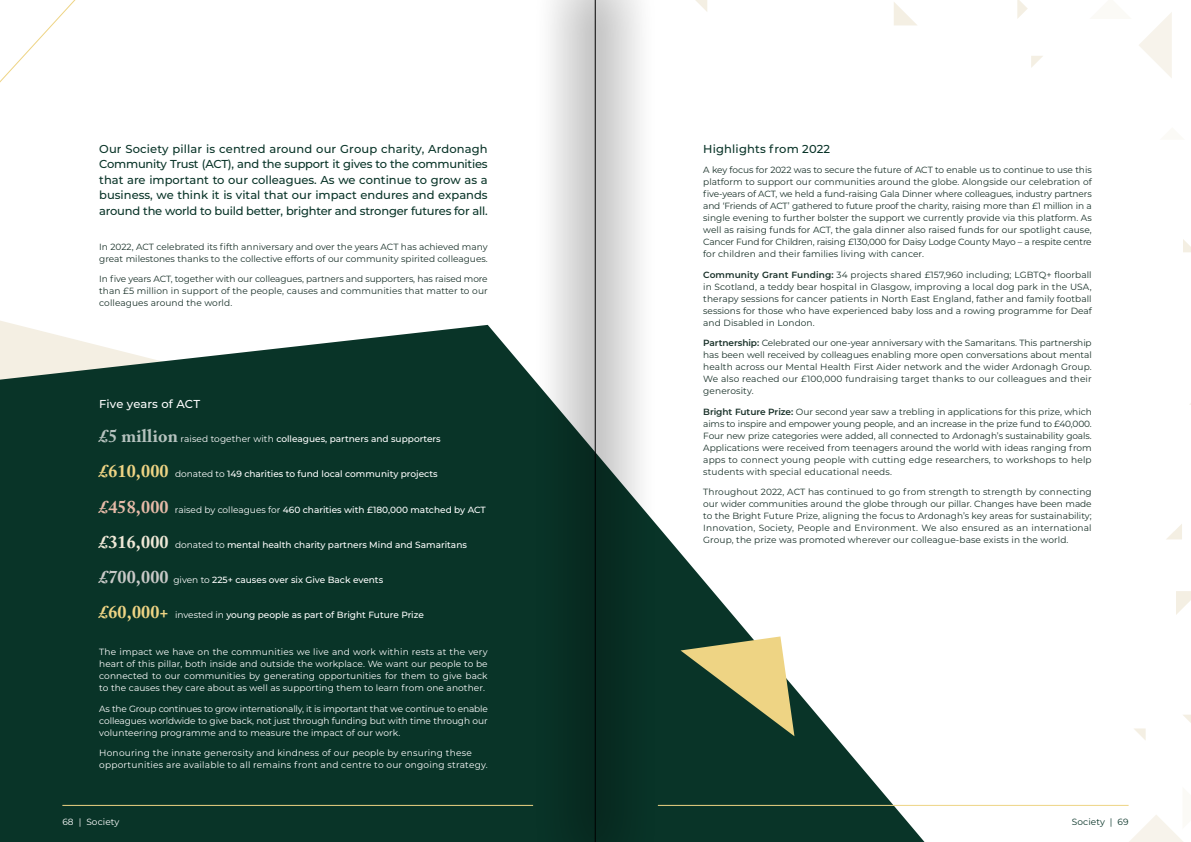
<style>
.page{position:relative;width:1191px;height:842px;background:#fff}
.page>*{position:absolute;margin:0;border:0;box-sizing:border-box;transform-origin:0 0}
.t1{font:500 11.5px/15.5px "Montserrat";letter-spacing:-.02em;color:#093428;text-align:justify}
.t2{font:500 11.5px "Montserrat";letter-spacing:.015em;color:#093428}
.t3{font:500 11.5px "Montserrat";letter-spacing:.005em;color:#fff}
.t4{font:9px/12px "Montserrat";letter-spacing:.005em;color:#183028;text-align:justify}
.t5{font:9px/12px "Montserrat";letter-spacing:.015em;color:#fff;text-align:justify}
.t6{font:500 9px "Montserrat";color:#fff}
.t7{font:9px "Montserrat";letter-spacing:.01em;color:#093428}
.s1{font-family:"Adobe Caslon Pro";font-weight:700;font-size:18px;color:#b5c2be}
.s2{font-weight:400}
.s3{font-family:"Adobe Caslon Pro";font-weight:700;font-size:18px;color:#eed484}
.s4{font-family:"Adobe Caslon Pro";font-weight:700;font-size:18px;color:#e6baa8}
.s5{font-family:"Adobe Caslon Pro";font-weight:700;font-size:18px;color:#efe8d7}
.s6{font-family:"Adobe Caslon Pro";font-weight:700;font-size:18px;color:#c8c9c7}
.s7{font-weight:600}
</style>
<div class="page">
<svg style="left:1176px;top:591px;width:15px;height:24px"></svg>
<svg style="left:1122px;top:804px;width:61px;height:38px"></svg>
<svg style="left:1167px;top:524px;width:15px;height:15px"></svg>
<svg style="left:1134px;top:728px;width:11px;height:12px"></svg>
<svg style="left:1183px;top:715px;width:8px;height:8px"></svg>
<svg style="left:0;top:325px;width:924px;height:517px;fill:#093428"></svg>
<svg style="left:1183px;top:239px;width:8px;height:13px"></svg>
<svg style="left:894px;top:2px;width:23px;height:23px"></svg>
<svg style="left:1139px;top:13px;width:32px;height:64px"></svg>
<svg style="left:1031px;top:56px;width:12px;height:12px"></svg>
<svg style="left:695px;top:0;width:12px;height:12px"></svg>
<svg style="left:1017px;top:0;width:10px;height:19px"></svg>
<hr style="left:658px;top:805px;width:470px;height:1px;background:#eed484">
<hr style="left:62px;top:805px;width:471px;height:1px;background:#eed484">
<svg style="left:0;top:0;width:76px;height:83px"></svg>
<svg style="left:680px;top:636px;width:114px;height:100px;background:#7a845a"></svg>
<div style="left:533px;top:0;width:124px;height:842px;background:#000;opacity:.6"></div>
<hr style="left:595px;top:0;width:1px;height:842px;background:#000">
<p class="t1" style="left:99px;top:141px;width:390px">Our Society pillar is centred around our Group charity, Ardonagh Community Trust (ACT), and the support it gives to the communities that are important to our colleagues. As we continue to grow as a business, we think it is vital that our impact endures and expands around the world to build better, brighter and stronger futures for all.</p>
<p class="t4" style="left:99px;top:240px;width:390px">In 2022, ACT celebrated its fifth anniversary and over the years ACT has achieved many great milestones thanks to the collective efforts of our community spirited colleagues.</p>
<p class="t4" style="left:99px;top:273px;width:390px">In five years ACT, together with our colleagues, partners and supporters, has raised more than £5 million in support of the people, causes and communities that matter to our colleagues around the world.</p>
<p class="t3" style="left:99px;top:396px;width:102px">Five years of ACT</p>
<p class="t6" style="left:99px;top:433px;width:343px"><span class="s1">£5 million</span> <span class="s2">raised together with</span> colleagues, partners and supporters</p>
<p class="t6" style="left:99px;top:468px;width:340px"><span class="s3">£610,000</span> <span class="s2">donated to</span> 149 charities to fund local community projects</p>
<p class="t6" style="left:99px;top:503px;width:388px"><span class="s4">£458,000</span> <span class="s2">raised by colleagues for</span> 460 charities with £180,000 matched by ACT</p>
<p class="t6" style="left:99px;top:538px;width:369px"><span class="s5">£316,000</span> <span class="s2">donated to</span> mental health charity partners Mind and Samaritans</p>
<p class="t6" style="left:99px;top:573px;width:285px"><span class="s6">£700,000</span> <span class="s2">given to</span> 225+ causes over six Give Back events</p>
<p class="t6" style="left:99px;top:609px;width:326px"><span class="s3">£60,000+</span> <span class="s2">invested in</span> young people as part of Bright Future Prize</p>
<p class="t5" style="left:99px;top:646px;width:390px">The impact we have on the communities we live and work within rests at the very heart of this pillar, both inside and outside the workplace. We want our people to be connected to our communities by generating opportunities for them to give back to the causes they care about as well as supporting them to learn from one another.</p>
<p class="t5" style="left:99px;top:702px;width:390px">As the Group continues to grow internationally, it is important that we continue to enable colleagues worldwide to give back, not just through funding but with time through our volunteering programme and to measure the impact of our work.</p>
<p class="t5" style="left:99px;top:747px;width:390px">Honouring the innate generosity and kindness of our people by ensuring these opportunities are available to all remains front and centre to our ongoing strategy.</p>
<p class="t2" style="left:703px;top:141px;width:128px">Highlights from 2022</p>
<p class="t4" style="left:703px;top:164px;width:390px">A key focus for 2022 was to secure the future of ACT to enable us to continue to use this platform to support our communities around the globe. Alongside our celebration of five-years of ACT, we held a fund-raising Gala Dinner where colleagues, industry partners and ‘Friends of ACT’ gathered to future proof the charity, raising more than £1 million in a single evening to further bolster the support we currently provide via this platform. As well as raising funds for ACT, the gala dinner also raised funds for our spotlight cause, Cancer Fund for Children, raising £130,000 for Daisy Lodge County Mayo – a respite centre for children and their families living with cancer.</p>
<p class="t4" style="left:703px;top:268px;width:390px"><span class="s7">Community Grant Funding:</span> 34 projects shared £157,960 including; LGBTQ+ floorball in Scotland, a teddy bear hospital in Glasgow, improving a local dog park in the USA, therapy sessions for cancer patients in North East England, father and family football sessions for those who have experienced baby loss and a rowing programme for Deaf and Disabled in London.</p>
<p class="t4" style="left:703px;top:337px;width:390px"><span class="s7">Partnership:</span> Celebrated our one-year anniversary with the Samaritans. This partnership has been well received by colleagues enabling more open conversations about mental health across our Mental Health First Aider network and the wider Ardonagh Group.<br>We also reached our £100,000 fundraising target thanks to our colleagues and their generosity.</p>
<p class="t4" style="left:703px;top:405px;width:390px"><span class="s7">Bright Future Prize:</span> Our second year saw a trebling in applications for this prize, which aims to inspire and empower young people, and an increase in the prize fund to £40,000.<br>Four new prize categories were added, all connected to Ardonagh’s sustainability goals.<br>Applications were received from teenagers around the world with ideas ranging from apps to connect young people with cutting edge researchers, to workshops to help students with special educational needs.</p>
<p class="t4" style="left:703px;top:486px;width:390px">Throughout 2022, ACT has continued to go from strength to strength by connecting our wider communities around the globe through our pillar. Changes have been made to the Bright Future Prize, aligning the focus to Ardonagh’s key areas for sustainability; Innovation, Society, People and Environment. We also ensured as an international Group, the prize was promoted wherever our colleague-base exists in the world.</p>
<p class="t5" style="left:62px;top:815px;width:59px">68 | Society</p>
<p class="t7" style="left:1071px;top:816px;width:58px">Society | 69</p>
</div>
